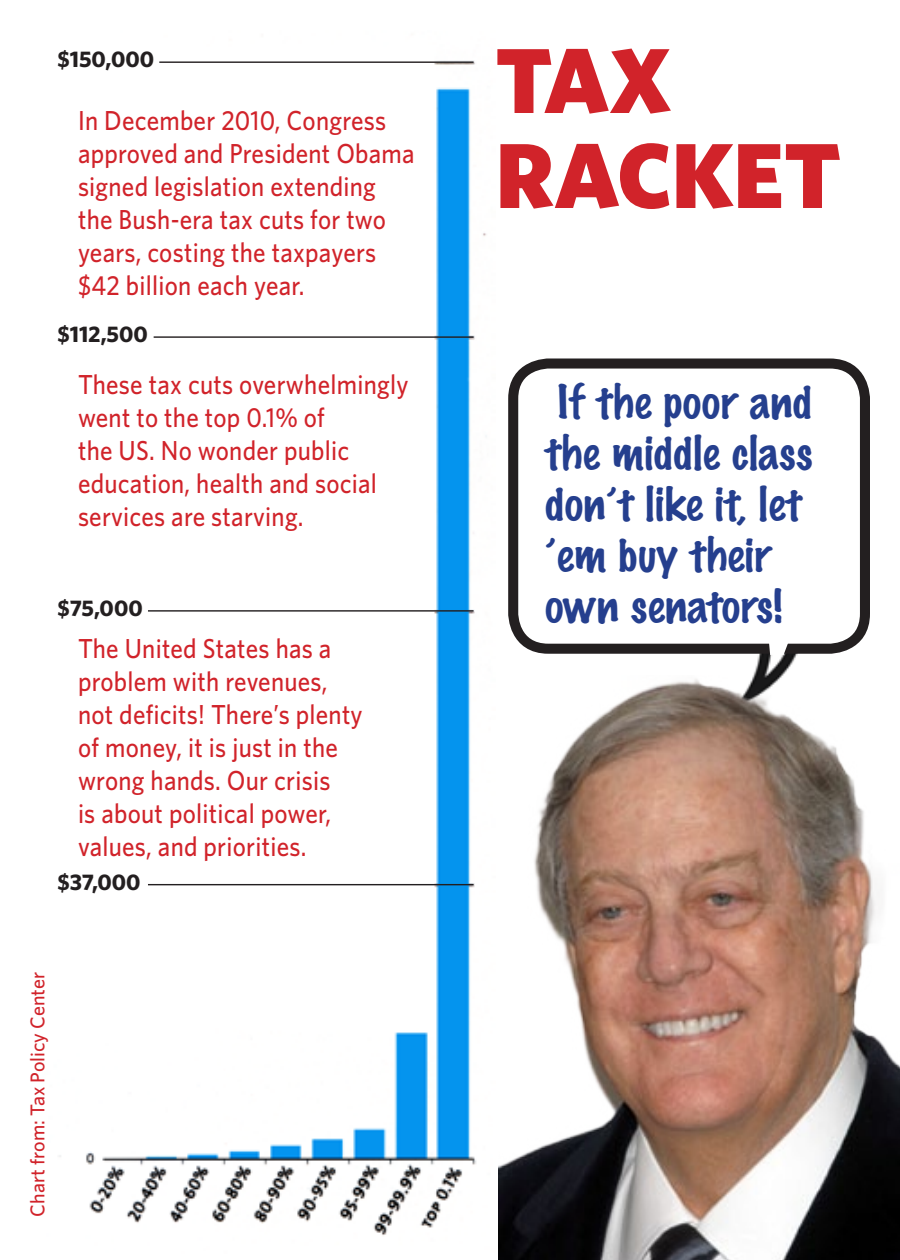
<style>
.page{position:relative;width:900px;height:1260px;background:#fff}
.page>*{position:absolute;margin:0;border:0;box-sizing:border-box;transform-origin:0 0}
.t1{font:900 92.5px/95px "Whitney";color:#d1232a}
.t2{font:100 42.5px/51px "Marker Felt";letter-spacing:.01em;color:#253f8e;scale:1.05 1}
.t3{font:500 27.5px/33px "Whitney";letter-spacing:.01em;color:#d1232a;scale:.91 1}
.t4{font:700 22.75px "Whitney";color:#231f20}
.t5{font:500 20px "Whitney";color:#d1232a}
</style>
<div class="page">
<img style="left:753px;top:654px;width:45px;height:21px">
<div style="left:508px;top:359px;width:362px;height:295px;border:10px solid #231f20;border-radius:35px"></div>
<svg style="left:769px;top:643px;width:20px;height:12px"></svg>
<img style="left:59px;top:60px;width:427px;height:1176px">
<hr style="left:159px;top:61px;width:315px;height:2px;background:#231f20">
<hr style="left:154px;top:336px;width:320px;height:2px;background:#231f20">
<hr style="left:148px;top:610px;width:326px;height:2px;background:#231f20">
<hr style="left:148px;top:884px;width:326px;height:1px;background:#231f20">
<img style="left:498px;top:675px;width:402px;height:585px">
<p class="t4" style="left:57px;top:44px;width:98px">$150,000</p>
<p class="t3" style="left:78px;top:104px;width:372px">In December 2010, Congress approved and President Obama signed legislation extending the Bush-era tax cuts for two years, costing the taxpayers $42 billion each year.</p>
<p class="t4" style="left:57px;top:319px;width:92px">$112,500</p>
<p class="t3" style="left:78px;top:368px;width:365px">These tax cuts overwhelmingly went to the top 0.1% of<br>the US. No wonder public education, health and social services are starving.</p>
<p class="t4" style="left:57px;top:593px;width:87px">$75,000</p>
<p class="t3" style="left:78px;top:632px;width:314px">The United States has a problem with revenues, not deficits! There’s plenty of money, it is just in the wrong hands. Our crisis<br>is about political power, values, and priorities.</p>
<p class="t4" style="left:57px;top:866px;width:85px">$37,000</p>
<p class="t5" style="left:24px;top:1217px;width:246px;rotate:-90deg">Chart from: Tax Policy Center</p>
<h1 class="t1" style="left:495px;top:31px;width:347px">TAX<br>RACKET</h1>
<h2 class="t2" style="left:545px;top:379px;width:256px">If the poor and the middle class don’t like it, let ’em buy their own senators!</h2>
</div>
